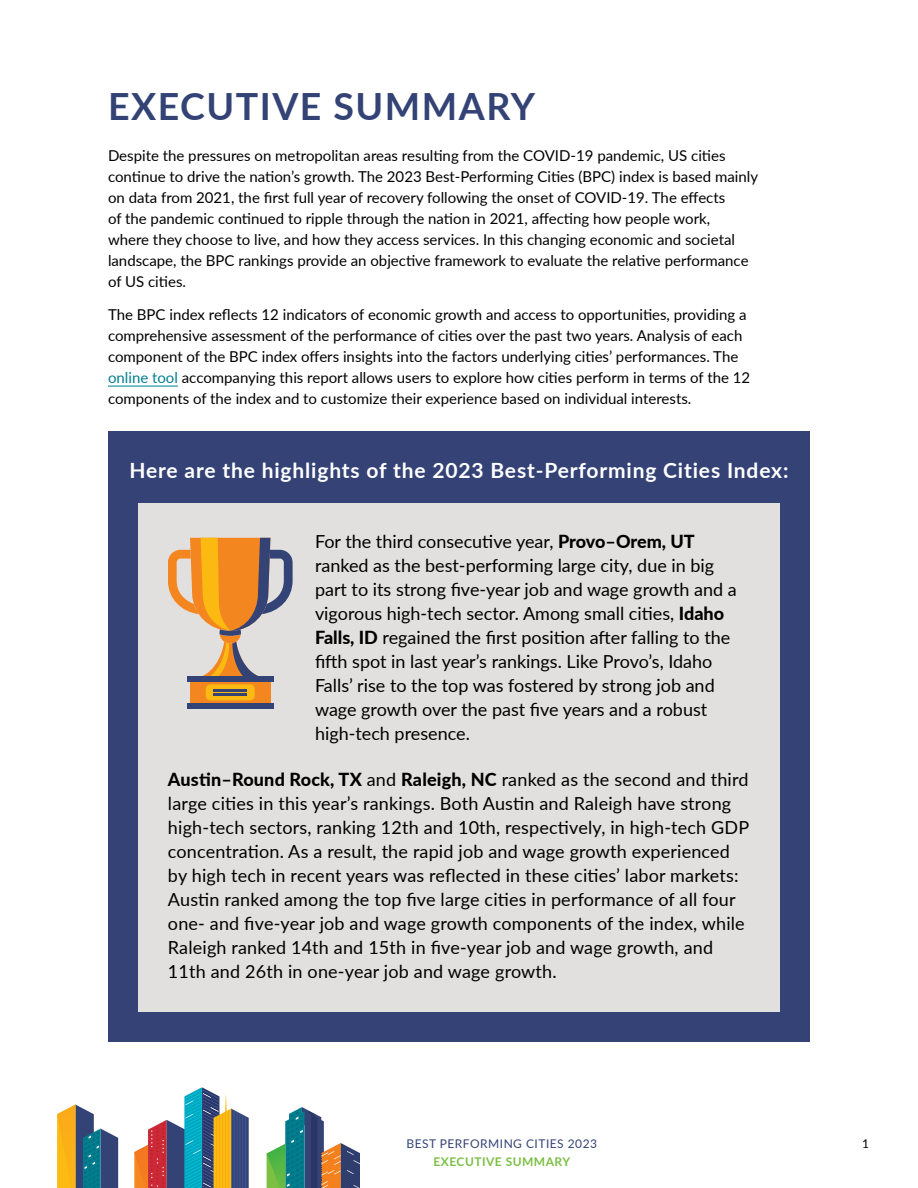
<style>
.page{position:relative;width:918px;height:1188px;background:#fff}
.page>*{position:absolute;margin:0;border:0;box-sizing:border-box;transform-origin:0 0}
.t1{font:700 37.5px "Lato";letter-spacing:.04em;color:#344375}
.t2{font:700 21px "Lato";letter-spacing:.04em;color:#fff}
.t3{font:18px/24px "Lato";color:#000}
.t4{font:15px/21px "Lato";color:#000}
.t5{font:12px "Lato";letter-spacing:.04em;color:#344375}
.t6{font:700 12px "Lato";letter-spacing:.04em;color:#7bbf43}
.t7{font:12px "Lato";color:#000}
.s1{color:#007e8f}
.s2{font-weight:800}
</style>
<div class="page">
<svg style="left:134px;top:1087px;width:115px;height:101px"></svg>
<hr style="left:246px;top:1116px;width:1px;height:72px;background:#fff">
<svg style="left:267px;top:1107px;width:93px;height:81px"></svg>
<svg style="left:57px;top:1105px;width:61px;height:83px"></svg>
<div style="left:108px;top:431px;width:702px;height:611px;background:#344276"></div>
<hr style="left:108px;top:386px;width:70px;height:1px;background:#007e8f">
<div style="left:138px;top:503px;width:642px;height:509px;background:#e2e0df"></div>
<svg style="left:168px;top:538px;width:125px;height:140px"></svg>
<div style="left:190px;top:682px;width:80px;height:21px;background:#f48620"></div>
<div style="left:206px;top:684px;width:49px;height:16px;background:#fbb912;border-radius:4px"></div>
<div style="left:187px;top:676px;width:86px;height:6px;background:#344375"></div>
<div style="left:187px;top:703px;width:86px;height:6px;background:#344375"></div>
<hr style="left:213px;top:689px;width:34px;height:2px;background:#344375">
<hr style="left:213px;top:694px;width:34px;height:2px;background:#344375">
<h1 class="t1" style="left:108px;top:79px;width:429px">EXECUTIVE SUMMARY</h1>
<p class="t4" style="left:108px;top:144px;width:652px">Despite the pressures on metropolitan areas resulting from the COVID-19 pandemic, US cities continue to drive the nation’s growth. The 2023 Best-Performing Cities (BPC) index is based mainly on data from 2021, the first full year of recovery following the onset of COVID-19. The effects<br>of the pandemic continued to ripple through the nation in 2021, affecting how people work,<br>where they choose to live, and how they access services. In this changing economic and societal landscape, the BPC rankings provide an objective framework to evaluate the relative performance of US cities.</p>
<p class="t4" style="left:108px;top:303px;width:644px">The BPC index reflects 12 indicators of economic growth and access to opportunities, providing a comprehensive assessment of the performance of cities over the past two years. Analysis of each component of the BPC index offers insights into the factors underlying cities’ performances. The <span class="s1">online tool</span> accompanying this report allows users to explore how cities perform in terms of the 12 components of the index and to customize their experience based on individual interests.</p>
<h2 class="t2" style="left:129px;top:455px;width:661px">Here are the highlights of the 2023 Best-Performing Cities Index:</h2>
<p class="t3" style="left:315px;top:528px;width:423px">For the third consecutive year, <span class="s2">Provo–Orem, UT </span>ranked as the best-performing large city, due in big part to its strong five-year job and wage growth and a vigorous high-tech sector. Among small cities, <span class="s2">Idaho Falls, ID</span> regained the first position after falling to the fifth spot in last year’s rankings. Like Provo’s, Idaho Falls’ rise to the top was fostered by strong job and wage growth over the past five years and a robust high-tech presence.</p>
<p class="t3" style="left:168px;top:767px;width:583px"><span class="s2">Austin–Round Rock, TX</span> and <span class="s2">Raleigh, NC</span> ranked as the second and third large cities in this year’s rankings. Both Austin and Raleigh have strong high-tech sectors, ranking 12th and 10th, respectively, in high-tech GDP concentration. As a result, the rapid job and wage growth experienced by high tech in recent years was reflected in these cities’ labor markets:<br>Austin ranked among the top five large cities in performance of all four one- and five-year job and wage growth components of the index, while Raleigh ranked 14th and 15th in five-year job and wage growth, and 11th and 26th in one-year job and wage growth.</p>
<p class="t5" style="left:406px;top:1135px;width:192px">BEST PERFORMING CITIES 2023</p>
<p class="t7" style="left:862px;top:1135px;width:8px">1</p>
<p class="t6" style="left:434px;top:1153px;width:138px">EXECUTIVE SUMMARY</p>
</div>
